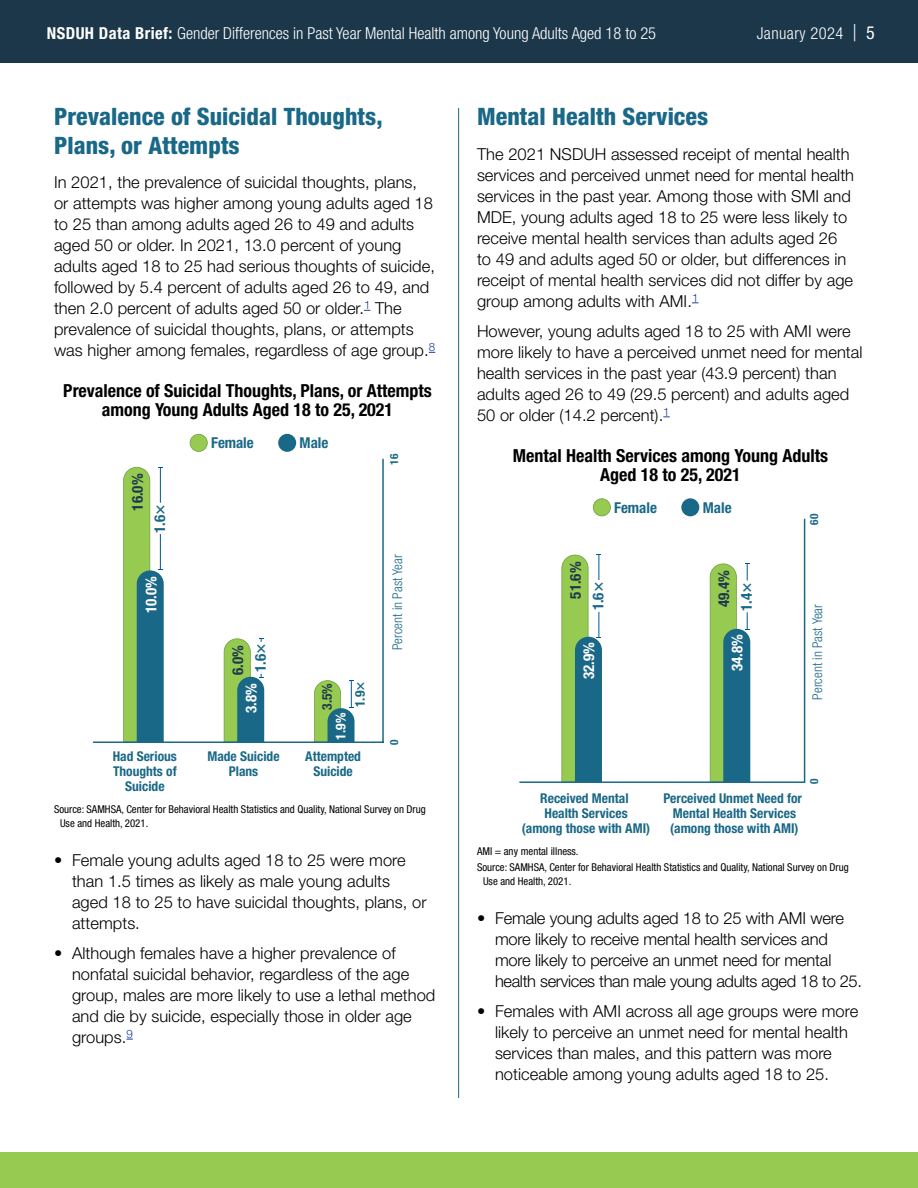
<style>
.page{position:relative;width:918px;height:1188px;background:#fff}
.page>*{position:absolute;margin:0;border:0;box-sizing:border-box;transform-origin:0 0}
.t1{font:800 condensed 24px/28.5px "Helvetica Neue LT Std";letter-spacing:.005em;color:#1a6887}
.t2{font:700 condensed 18px/18.8px "Helvetica Neue LT Std";color:#000;text-align:center}
.t3{font:300 16.5px/21px "Helvetica Neue LT Std";letter-spacing:.005em;color:#000}
.t4{font:300 condensed 16.5px "Helvetica Neue LT Std";color:#fff}
.t5{font:300 condensed 16.5px "Helvetica Neue LT Std";letter-spacing:.025em;color:#fff}
.t6{font:700 condensed 15px "Helvetica Neue LT Std";color:#1a6887}
.t7{font:700 condensed 15px "Helvetica Neue LT Std";color:#1e384b}
.t8{font:700 condensed 15px "Helvetica Neue LT Std";color:#fff}
.t9{font:700 condensed 13.5px/15px "Helvetica Neue LT Std";color:#1a6887;text-align:center}
.t10{font:300 condensed 13.5px "Helvetica Neue LT Std";color:#1a6887}
.t11{font:700 condensed 13.5px "Helvetica Neue LT Std";color:#1e384b}
.t12{font:700 condensed 13.5px "Helvetica Neue LT Std";color:#fff}
.t13{font:700 condensed 11.25px "Helvetica Neue LT Std";color:#1a6887}
.t14{font:condensed 10.8px/13.5px "Helvetica Neue LT Std";color:#000}
.s1{font-weight:700}
.s2{font-weight:400;font-size:23.4px}
.s3{font-weight:400;font-size:18px}
.s4{font-weight:500;font-size:18px}
.s5{font-weight:500;font-size:16.2px}
</style>
<div class="page">
<div style="left:0;top:1152px;width:918px;height:36px;background:#96ca50"></div>
<div style="left:0;top:0;width:918px;height:63px;background:#1c374a"></div>
<hr style="left:458px;top:108px;width:1px;height:990px;background:#1a6887">
<img style="left:126px;top:433px;width:258px;height:39px">
<img style="left:92px;top:472px;width:292px;height:271px">
<img style="left:592px;top:498px;width:108px;height:18px">
<img style="left:519px;top:516px;width:287px;height:267px">
<p class="t4" style="left:47px;top:23px;width:611px"><span class="s1">NSDUH Data Brief:</span> Gender Differences in Past Year Mental Health among Young Adults Aged 18 to 25</p>
<p class="t5" style="left:757px;top:23px;width:120px">January 2024 <span class="s2">|</span> <span class="s3">5</span></p>
<h2 class="t1" style="left:54px;top:102px;width:330px">Prevalence of Suicidal Thoughts,<br>Plans, or Attempts</h2>
<p class="t3" style="left:54px;top:171px;width:383px">In 2021, the prevalence of suicidal thoughts, plans, or attempts was higher among young adults aged 18 to 25 than among adults aged 26 to 49 and adults aged 50 or older. In 2021, 13.0 percent of young adults aged 18 to 25 had serious thoughts of suicide, followed by 5.4 percent of adults aged 26 to 49, and then 2.0 percent of adults aged 50 or older.<sup>1</sup> The prevalence of suicidal thoughts, plans, or attempts was higher among females, regardless of age group.<sup>8</sup></p>
<p class="t2" style="left:63px;top:381px;width:370px">Prevalence of Suicidal Thoughts, Plans, or Attempts among Young Adults Aged 18 to 25, 2021</p>
<p class="t7" style="left:128px;top:511px;width:38px;rotate:-90deg">16.0%</p>
<p class="t6" style="left:151px;top:533px;width:30px;rotate:-90deg">1.6<span class="s4">×</span></p>
<p class="t8" style="left:142px;top:613px;width:38px;rotate:-90deg">10.0%</p>
<p class="t6" style="left:211px;top:434px;width:44px">Female</p>
<p class="t6" style="left:300px;top:434px;width:30px">Male</p>
<p class="t7" style="left:229px;top:675px;width:31px;rotate:-90deg">6.0%</p>
<p class="t6" style="left:251px;top:672px;width:30px;rotate:-90deg">1.6<span class="s4">×</span></p>
<p class="t8" style="left:242px;top:713px;width:31px;rotate:-90deg">3.8%</p>
<p class="t11" style="left:319px;top:710px;width:28px;rotate:-90deg">3.5%</p>
<p class="t12" style="left:333px;top:740px;width:28px;rotate:-90deg">1.9%</p>
<p class="t9" style="left:352px;top:707px;width:27px;rotate:-90deg">1.9<span class="s5">×</span></p>
<p class="t9" style="left:113px;top:748px;width:66px">Had Serious<br>Thoughts of<br>Suicide</p>
<p class="t9" style="left:207px;top:748px;width:74px">Made Suicide<br>Plans</p>
<p class="t9" style="left:305px;top:748px;width:57px">Attempted<br>Suicide</p>
<p class="t13" style="left:387px;top:465px;width:12px;rotate:-90deg">16</p>
<p class="t10" style="left:390px;top:650px;width:97px;rotate:-90deg">Percent in Past Year</p>
<p class="t13" style="left:387px;top:745px;width:7px;rotate:-90deg">0</p>
<p class="t14" style="left:60px;top:803px;width:367px;text-indent:-6px">Source: SAMHSA, Center for Behavioral Health Statistics and Quality, National Survey on Drug<br>Use and Health, 2021.</p>
<p class="t3" style="left:72px;top:849px;width:356px;text-indent:-18px">• Female young adults aged 18 to 25 were more than 1.5 times as likely as male young adults aged 18 to 25 to have suicidal thoughts, plans, or attempts.</p>
<p class="t3" style="left:72px;top:942px;width:365px;text-indent:-18px">• Although females have a higher prevalence of nonfatal suicidal behavior, regardless of the age group, males are more likely to use a lethal method and die by suicide, especially those in older age groups.<sup>9</sup></p>
<h2 class="t1" style="left:477px;top:102px;width:233px">Mental Health Services</h2>
<p class="t3" style="left:477px;top:143px;width:379px">The 2021 NSDUH assessed receipt of mental health services and perceived unmet need for mental health services in the past year. Among those with SMI and MDE, young adults aged 18 to 25 were less likely to receive mental health services than adults aged 26 to 49 and adults aged 50 or older, but differences in receipt of mental health services did not differ by age group among adults with AMI.<sup>1</sup></p>
<p class="t3" style="left:477px;top:320px;width:387px">However, young adults aged 18 to 25 with AMI were more likely to have a perceived unmet need for mental health services in the past year (43.9 percent) than adults aged 26 to 49 (29.5 percent) and adults aged 50 or older (14.2 percent).<sup>1</sup></p>
<p class="t2" style="left:513px;top:446px;width:317px">Mental Health Services among Young Adults<br>Aged 18 to 25, 2021</p>
<p class="t6" style="left:614px;top:498px;width:44px">Female</p>
<p class="t6" style="left:703px;top:498px;width:30px">Male</p>
<p class="t7" style="left:567px;top:599px;width:38px;rotate:-90deg">51.6%</p>
<p class="t6" style="left:589px;top:610px;width:30px;rotate:-90deg">1.6<span class="s4">×</span></p>
<p class="t7" style="left:715px;top:607px;width:38px;rotate:-90deg">49.4%</p>
<p class="t6" style="left:737px;top:611px;width:30px;rotate:-90deg">1.4<span class="s4">×</span></p>
<p class="t8" style="left:580px;top:679px;width:38px;rotate:-90deg">32.9%</p>
<p class="t8" style="left:728px;top:671px;width:38px;rotate:-90deg">34.8%</p>
<p class="t13" style="left:807px;top:525px;width:12px;rotate:-90deg">60</p>
<p class="t10" style="left:810px;top:700px;width:97px;rotate:-90deg">Percent in Past Year</p>
<p class="t9" style="left:522px;top:790px;width:130px">Received Mental<br>Health Services<br>(among those with AMI)</p>
<p class="t9" style="left:664px;top:790px;width:140px">Perceived Unmet Need for<br>Mental Health Services (among those with AMI)</p>
<p class="t13" style="left:807px;top:784px;width:7px;rotate:-90deg">0</p>
<p class="t14" style="left:477px;top:844px;width:103px">AMI = any mental illness.</p>
<p class="t14" style="left:483px;top:861px;width:367px;text-indent:-6px">Source: SAMHSA, Center for Behavioral Health Statistics and Quality, National Survey on Drug<br>Use and Health, 2021.</p>
<p class="t3" style="left:495px;top:907px;width:369px;text-indent:-18px">• Female young adults aged 18 to 25 with AMI were more likely to receive mental health services and more likely to perceive an unmet need for mental health services than male young adults aged 18 to 25.</p>
<p class="t3" style="left:495px;top:1000px;width:365px;text-indent:-18px">• Females with AMI across all age groups were more likely to perceive an unmet need for mental health services than males, and this pattern was more noticeable among young adults aged 18 to 25.</p>
</div>
